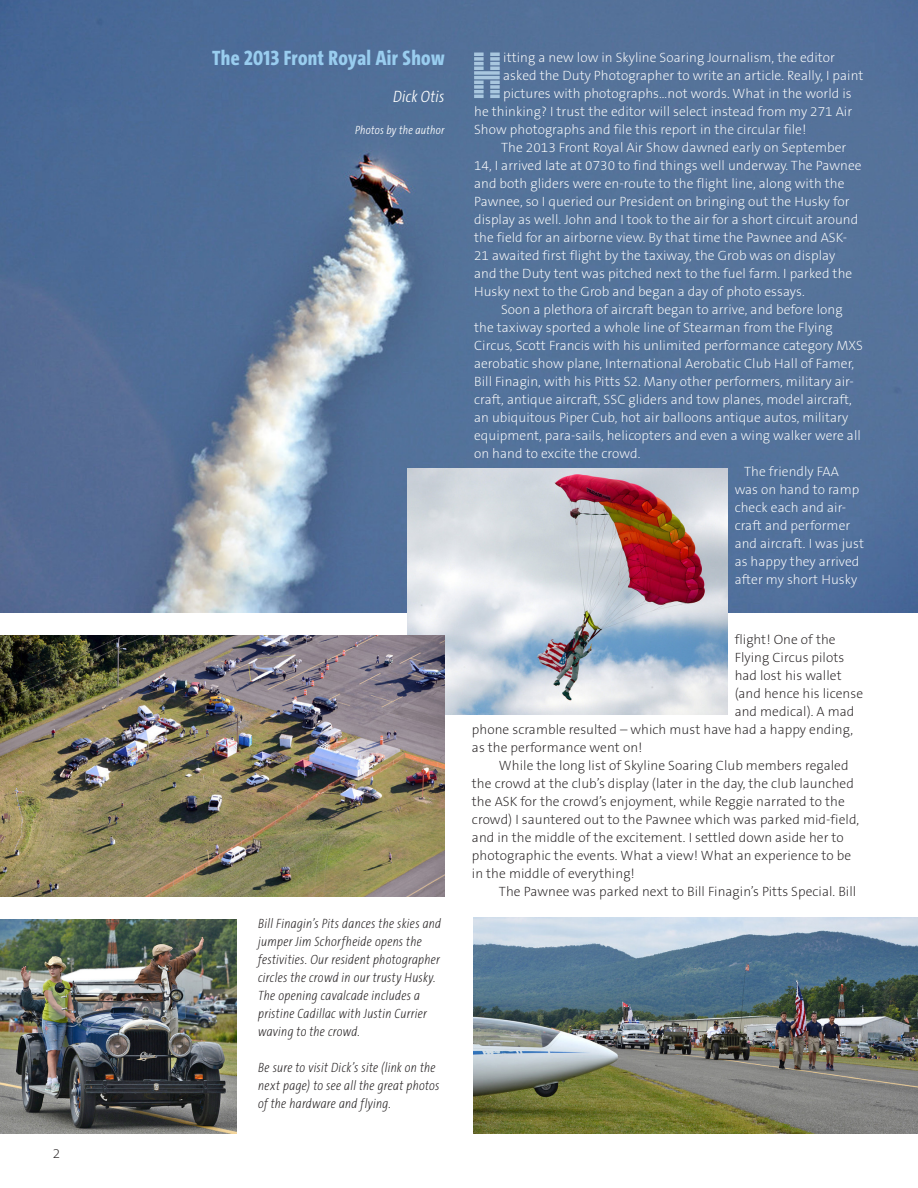
<style>
.page{position:relative;width:918px;height:1188px;background:#fff}
.page>*{position:absolute;margin:0;border:0;box-sizing:border-box;transform-origin:0 0}
.Body_text_1{font:64.5px "Maximus BT";color:#a9c7df}
.Skylines_Head{font:800 21px "The Sans Cd OF8";letter-spacing:.015em;color:#99cdef}
.Skylines_Author{font:italic 300 16.5px "The Sans Cd LF3 i";letter-spacing:.02em;color:#fff}
.Skyline_text{font:200 13.5px/18px "The Sans CE B2";letter-spacing:.005em;color:#fff}
.Skyline_text-2{font:200 13.5px/18px "The Sans CE B2";letter-spacing:.005em;color:#231f20}
.Skyline_captions{font:italic 200 13.5px/18px "The Sans Cd LF2 i";letter-spacing:.025em;color:#231f20}
.Body_text_1-2{font:200 13.5px "The Sans CE B2";letter-spacing:.005em;color:#fff}
.Skylines_Author-2{font:italic 300 12px "The Sans Cd LF3 i";letter-spacing:.02em;color:#fff}
</style>
<div class="page">
<img style="left:0;top:0;width:918px;height:612px">
<img style="left:407px;top:469px;width:321px;height:245px">
<img style="left:0;top:635px;width:445px;height:261px">
<img style="left:474px;top:918px;width:444px;height:216px">
<img style="left:0;top:919px;width:237px;height:215px">
<p class="Skyline_text-2" style="left:53px;top:1146px;width:9px">2</p>
<p class="Skylines_Head" style="left:212px;top:47px;width:234px">The 2013 Front Royal Air Show</p>
<p class="Skylines_Author" style="left:393px;top:89px;width:53px">Dick Otis</p>
<p class="Skylines_Author-2" style="left:355px;top:124px;width:91px">Photos by the author</p>
<p class="Skyline_captions" style="left:258px;top:915px;width:185px">Bill Finagin’s Pits dances the skies and jumper Jim Schorfheide opens the festivities. Our resident photographer circles the crowd in our trusty Husky.<br>The opening cavalcade includes a pristine Cadillac with Justin Currier waving to the crowd.</p>
<p class="Skyline_captions" style="left:258px;top:1059px;width:183px">Be sure to visit Dick’s site (link on the next page) to see all the great photos of the hardware and flying.</p>
<p class="Body_text_1" style="left:471px;top:37px;width:34px">H</p>
<p class="Body_text_1-2" style="left:503px;top:50px;width:333px">itting a new low in Skyline Soaring Journalism, the editor</p>
<p class="Body_text_1-2" style="left:503px;top:68px;width:362px">asked the Duty Photographer to write an article. Really, I paint</p>
<p class="Body_text_1-2" style="left:503px;top:86px;width:350px">pictures with photographs…not words. What in the world is</p>
<p class="Body_text_1-2" style="left:474px;top:104px;width:380px">he thinking? I trust the editor will select instead from my 271 Air</p>
<p class="Body_text_1-2" style="left:474px;top:122px;width:334px">Show photographs and file this report in the circular file!</p>
<p class="Skyline_text" style="left:474px;top:139px;width:389px;text-indent:27px">The 2013 Front Royal Air Show dawned early on September 14, I arrived late at 0730 to find things well underway. The Pawnee and both gliders were en-route to the flight line, along with the Pawnee, so I queried our President on bringing out the Husky for display as well. John and I took to the air for a short circuit around the field for an airborne view. By that time the Pawnee and ASK-21 awaited first flight by the taxiway, the Grob was on display<br>and the Duty tent was pitched next to the fuel farm. I parked the Husky next to the Grob and began a day of photo essays.</p>
<p class="Skyline_text" style="left:474px;top:301px;width:390px;text-indent:27px">Soon a plethora of aircraft began to arrive, and before long the taxiway sported a whole line of Stearman from the Flying Circus, Scott Francis with his unlimited performance category MXS aerobatic show plane, International Aerobatic Club Hall of Famer, Bill Finagin, with his Pitts S2. Many other performers, military air&shy;craft, antique aircraft, SSC gliders and tow planes, model aircraft, an ubiquitous Piper Cub, hot air balloons antique autos, military equipment, para-sails, helicopters and even a wing walker were all on hand to excite the crowd.</p>
<p class="Skyline_text" style="left:735px;top:463px;width:131px;text-indent:9px">The friendly FAA was on hand to ramp check each and air&shy;craft and performer and aircraft. I was just as happy they arrived after my short Husky</p>
<p class="Skyline_text-2" style="left:735px;top:632px;width:102px">flight! One of the</p>
<p class="Skyline_text-2" style="left:735px;top:650px;width:111px">Flying Circus pilots</p>
<p class="Skyline_text-2" style="left:735px;top:668px;width:108px">had lost his wallet</p>
<p class="Skyline_text-2" style="left:735px;top:686px;width:130px">(and hence his license</p>
<p class="Skyline_text-2" style="left:735px;top:704px;width:121px">and medical). A mad</p>
<p class="Skyline_text-2" style="left:472px;top:722px;width:383px">phone scramble resulted – which must have had a happy ending,</p>
<p class="Skyline_text-2" style="left:472px;top:740px;width:172px">as the performance went on!</p>
<p class="Skyline_text-2" style="left:472px;top:758px;width:389px;text-indent:27px">While the long list of Skyline Soaring Club members regaled the crowd at the club’s display (later in the day, the club launched the ASK for the crowd’s enjoyment, while Reggie narrated to the crowd) I sauntered out to the Pawnee which was parked mid-field, and in the middle of the excitement. I settled down aside her to photographic the events. What a view! What an experience to be in the middle of everything!</p>
<p class="Skyline_text-2" style="left:499px;top:884px;width:359px">The Pawnee was parked next to Bill Finagin’s Pitts Special. Bill</p>
</div>
